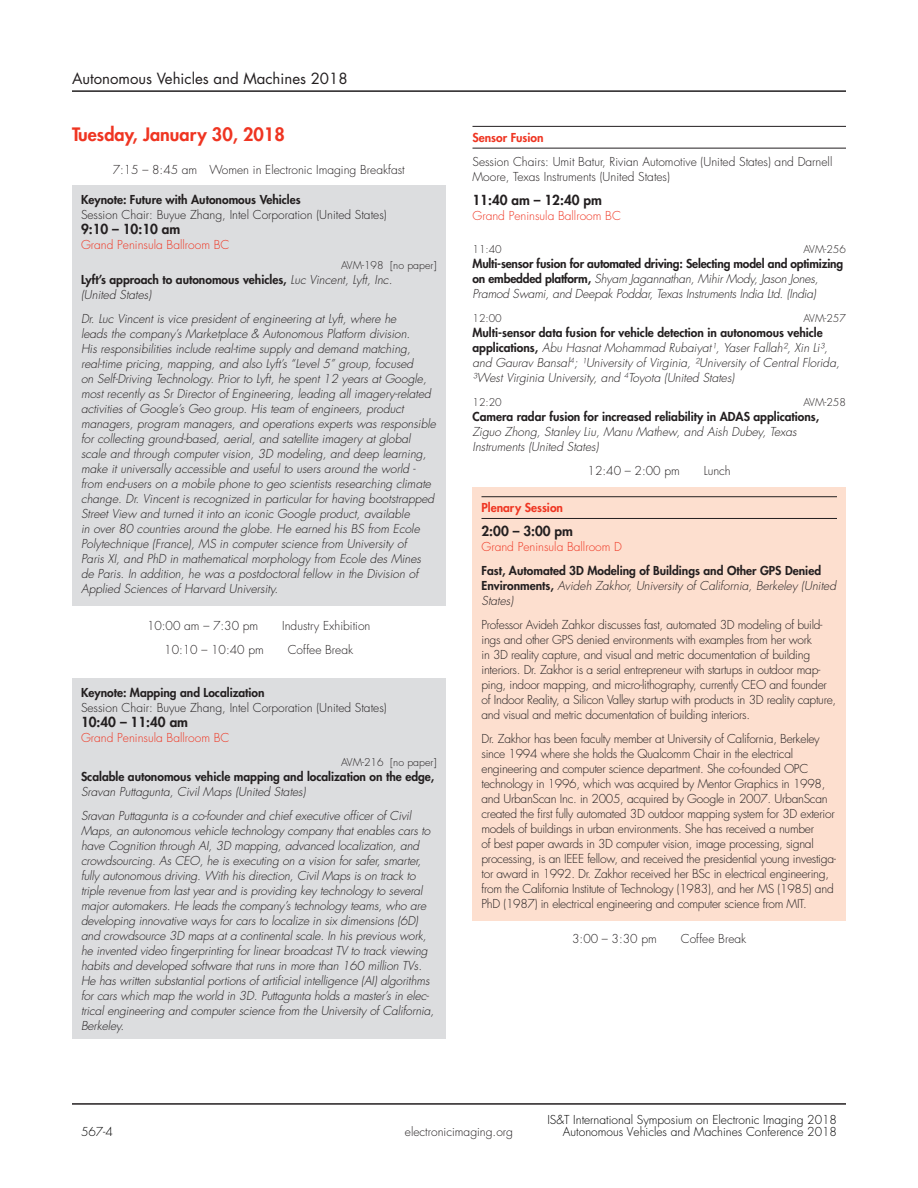
<style>
.page{position:relative;width:918px;height:1188px;background:#fff}
.page>*{position:absolute;margin:0;border:0;box-sizing:border-box;transform-origin:0 0}
.Date_Red{font:800 18px "Futura Std";color:#ef3522}
.t1{font:15px "Futura Std";color:#231f20}
.Time{font:800 13.5px "Futura Std";color:#231f20}
.Txt_sb{font:800 13.5px "Futura Std";color:#231f20}
.Txt{font:italic 300 12px/15px "Futura Std";color:#231f20}
.Txt_sb-2{font:300 12px/15px "Futura Std";letter-spacing:-.025em;color:#231f20}
.Keynote_Hd{font:800 12px/15px "Futura Std";color:#231f20}
.Txt_sb-3{font:300 12px/15px "Futura Std";color:#231f20}
.t2{font:300 12px/12px "Futura Std";color:#000;text-align:right}
.Txt-2{font:300 12px "Futura Std";color:#ef3522}
.Event{font:800 12px "Futura Std";color:#ef3522}
.Paper_No{font:300 10.5px "Futura Std";color:#231f20}
.Keynote_Hd-2{font:300 10.5px "Futura Std";color:#231f20}
.s1{font-weight:300;font-style:italic}
.s2{font-weight:800;font-style:normal}
</style>
<div class="page">
<hr style="left:72px;top:90px;width:774px;height:2px;background:#231f20">
<hr style="left:72px;top:1103px;width:774px;height:2px;background:#231f20">
<div style="left:72px;top:185px;width:374px;height:421px;background:#dcdddf"></div>
<div style="left:72px;top:678px;width:374px;height:361px;background:#dcdddf"></div>
<hr style="left:472px;top:126px;width:374px;height:1px;background:#231f20">
<hr style="left:472px;top:148px;width:374px;height:1px;background:#231f20">
<div style="left:472px;top:487px;width:374px;height:434px;background:#fddfcf"></div>
<hr style="left:482px;top:496px;width:355px;height:1px;background:#231f20">
<hr style="left:482px;top:518px;width:355px;height:1px;background:#231f20">
<p class="t1" style="left:72px;top:69px;width:277px">Autonomous Vehicles and Machines 2018</p>
<p class="Date_Red" style="left:72px;top:123px;width:214px">Tuesday, January 30, 2018</p>
<p class="Txt_sb-3" style="left:113px;top:162px;width:294px">7:15 – 8:45 am Women in Electronic Imaging Breakfast</p>
<p class="Keynote_Hd" style="left:81px;top:192px;width:221px">Keynote: Future with Autonomous Vehicles</p>
<p class="Txt_sb-3" style="left:81px;top:208px;width:307px">Session Chair: Buyue Zhang, Intel Corporation (United States)</p>
<p class="Time" style="left:81px;top:221px;width:101px">9:10 – 10:10 am</p>
<p class="Txt-2" style="left:81px;top:237px;width:150px">Grand Peninsula Ballroom BC</p>
<p class="Keynote_Hd-2" style="left:341px;top:258px;width:97px">AVM-198 [no paper]</p>
<p class="Keynote_Hd" style="left:81px;top:272px;width:313px">Lyft’s approach to autonomous vehicles, <span class="s1">Luc Vincent, Lyft, Inc. (United States)</span></p>
<p class="Txt" style="left:81px;top:311px;width:357px">Dr. Luc Vincent is vice president of engineering at Lyft, where he<br>leads the company’s Marketplace &amp; Autonomous Platform division.<br>His responsibilities include real-time supply and demand matching, real-time pricing, mapping, and also Lyft’s “Level 5” group, focused<br>on Self-Driving Technology. Prior to Lyft, he spent 12 years at Google, most recently as Sr Director of Engineering, leading all imagery-related activities of Google’s Geo group. His team of engineers, product managers, program managers, and operations experts was responsible for collecting ground-based, aerial, and satellite imagery at global scale and through computer vision, 3D modeling, and deep learning, make it universally accessible and useful to users around the world - from end-users on a mobile phone to geo scientists researching climate change. Dr. Vincent is recognized in particular for having bootstrapped Street View and turned it into an iconic Google product, available<br>in over 80 countries around the globe. He earned his BS from Ecole Polytechnique (France), MS in computer science from University of<br>Paris XI, and PhD in mathematical morphology from Ecole des Mines de Paris. In addition, he was a postdoctoral fellow in the Division of Applied Sciences of Harvard University.</p>
<p class="Txt_sb-2" style="left:147px;top:619px;width:113px">10:00 am – 7:30 pm</p>
<p class="Txt_sb-3" style="left:282px;top:619px;width:90px">Industry Exhibition</p>
<p class="Txt_sb-2" style="left:164px;top:643px;width:101px">10:10 – 10:40 pm</p>
<p class="Txt_sb-3" style="left:288px;top:643px;width:67px">Coffee Break</p>
<p class="Keynote_Hd" style="left:81px;top:685px;width:185px">Keynote: Mapping and Localization</p>
<p class="Txt_sb-3" style="left:81px;top:701px;width:307px">Session Chair: Buyue Zhang, Intel Corporation (United States)</p>
<p class="Time" style="left:81px;top:714px;width:109px">10:40 – 11:40 am</p>
<p class="Txt-2" style="left:81px;top:730px;width:150px">Grand Peninsula Ballroom BC</p>
<p class="Paper_No" style="left:341px;top:756px;width:97px">AVM-216 [no paper]</p>
<p class="Keynote_Hd" style="left:81px;top:769px;width:355px">Scalable autonomous vehicle mapping and localization on the edge,<br><span class="s1">Sravan Puttagunta, Civil Maps (United States)</span></p>
<p class="Txt" style="left:81px;top:809px;width:355px">Sravan Puttagunta is a co-founder and chief executive officer of Civil Maps, an autonomous vehicle technology company that enables cars to have Cognition through AI, 3D mapping, advanced localization, and crowdsourcing. As CEO, he is executing on a vision for safer, smarter, fully autonomous driving. With his direction, Civil Maps is on track to triple revenue from last year and is providing key technology to several major automakers. He leads the company’s technology teams, who are developing innovative ways for cars to localize in six dimensions (6D) and crowdsource 3D maps at a continental scale. In his previous work, he invented video fingerprinting for linear broadcast TV to track viewing habits and developed software that runs in more than 160 million TVs.<br>He has written substantial portions of artificial intelligence (AI) algorithms for cars which map the world in 3D. Puttagunta holds a master’s in elec&shy;trical engineering and computer science from the University of California, Berkeley.</p>
<p class="Event" style="left:472px;top:130px;width:73px">Sensor Fusion</p>
<p class="Txt_sb-3" style="left:472px;top:154px;width:361px">Session Chairs: Umit Batur, Rivian Automotive (United States) and Darnell<br>Moore, Texas Instruments (United States)</p>
<p class="Time" style="left:472px;top:191px;width:131px">11:40 am – 12:40 pm</p>
<p class="Txt-2" style="left:472px;top:208px;width:150px">Grand Peninsula Ballroom BC</p>
<p class="Paper_No" style="left:472px;top:243px;width:31px">11:40</p>
<p class="Paper_No" style="left:804px;top:243px;width:44px">AVM-256</p>
<p class="Txt" style="left:472px;top:256px;width:372px"><span class="s2">Multi-sensor fusion for automated driving: Selecting model and optimizing on embedded platform,</span> Shyam Jagannathan, Mihir Mody, Jason Jones,<br>Pramod Swami, and Deepak Poddar, Texas Instruments India Ltd. (India)</p>
<p class="Paper_No" style="left:472px;top:312px;width:31px">12:00</p>
<p class="Paper_No" style="left:804px;top:312px;width:44px">AVM-257</p>
<p class="Txt" style="left:472px;top:325px;width:369px"><span class="s2">Multi-sensor data fusion for vehicle detection in autonomous vehicle applications,</span> Abu Hasnat Mohammad Rubaiyat¹, Yaser Fallah², Xin Li³, and Gaurav Bansal<sup>4</sup>; ¹University of Virginia, ²University of Central Florida, ³West Virginia University, and <sup>4</sup>Toyota (United States)</p>
<p class="Paper_No" style="left:472px;top:396px;width:31px">12:20</p>
<p class="Paper_No" style="left:804px;top:396px;width:44px">AVM-258</p>
<p class="Txt" style="left:472px;top:409px;width:348px"><span class="s2">Camera radar fusion for increased reliability in ADAS applications,<br></span>Ziguo Zhong, Stanley Liu, Manu Mathew, and Aish Dubey, Texas<br>Instruments (United States)</p>
<p class="Txt_sb-2" style="left:588px;top:463px;width:94px">12:40 – 2:00 pm</p>
<p class="Txt_sb-2" style="left:704px;top:463px;width:29px">Lunch</p>
<p class="Event" style="left:482px;top:500px;width:83px">Plenary Session</p>
<p class="Txt_sb" style="left:482px;top:523px;width:93px">2:00 – 3:00 pm</p>
<p class="Txt-2" style="left:482px;top:539px;width:142px">Grand Peninsula Ballroom D</p>
<p class="Keynote_Hd" style="left:482px;top:563px;width:356px">Fast, Automated 3D Modeling of Buildings and Other GPS Denied<br>Environments, <span class="s1">Avideh Zakhor, University of California, Berkeley (United<br>States)</span></p>
<p class="Txt_sb-2" style="left:482px;top:618px;width:356px">Professor Avideh Zahkor discusses fast, automated 3D modeling of build&shy;ings and other GPS denied environments with examples from her work<br>in 3D reality capture, and visual and metric documentation of building interiors. Dr. Zakhor is a serial entrepreneur with startups in outdoor map&shy;ping, indoor mapping, and micro-lithography, currently CEO and founder of Indoor Reality, a Silicon Valley startup with products in 3D reality capture, and visual and metric documentation of building interiors.</p>
<p class="Txt_sb-2" style="left:482px;top:732px;width:356px">Dr. Zakhor has been faculty member at University of California, Berkeley since 1994 where she holds the Qualcomm Chair in the electrical engineering and computer science department. She co-founded OPC technology in 1996, which was acquired by Mentor Graphics in 1998, and UrbanScan Inc. in 2005, acquired by Google in 2007. UrbanScan created the first fully automated 3D outdoor mapping system for 3D exterior models of buildings in urban environments. She has received a number<br>of best paper awards in 3D computer vision, image processing, signal processing, is an IEEE fellow, and received the presidential young investiga&shy;tor award in 1992. Dr. Zakhor received her BSc in electrical engineering, from the California Institute of Technology (1983), and her MS (1985) and PhD (1987) in electrical engineering and computer science from MIT.</p>
<p class="Txt_sb-2" style="left:572px;top:931px;width:86px">3:00 – 3:30 pm</p>
<p class="Txt_sb-3" style="left:681px;top:931px;width:67px">Coffee Break</p>
<p class="t2" style="left:81px;top:1126px;width:34px">567-4</p>
<p class="Txt_sb-3" style="left:405px;top:1124px;width:110px">electronicimaging.org</p>
<p class="t2" style="left:547px;top:1114px;width:291px">IS&amp;T International Symposium on Electronic Imaging 2018<br>Autonomous Vehicles and Machines Conference 2018</p>
</div>
